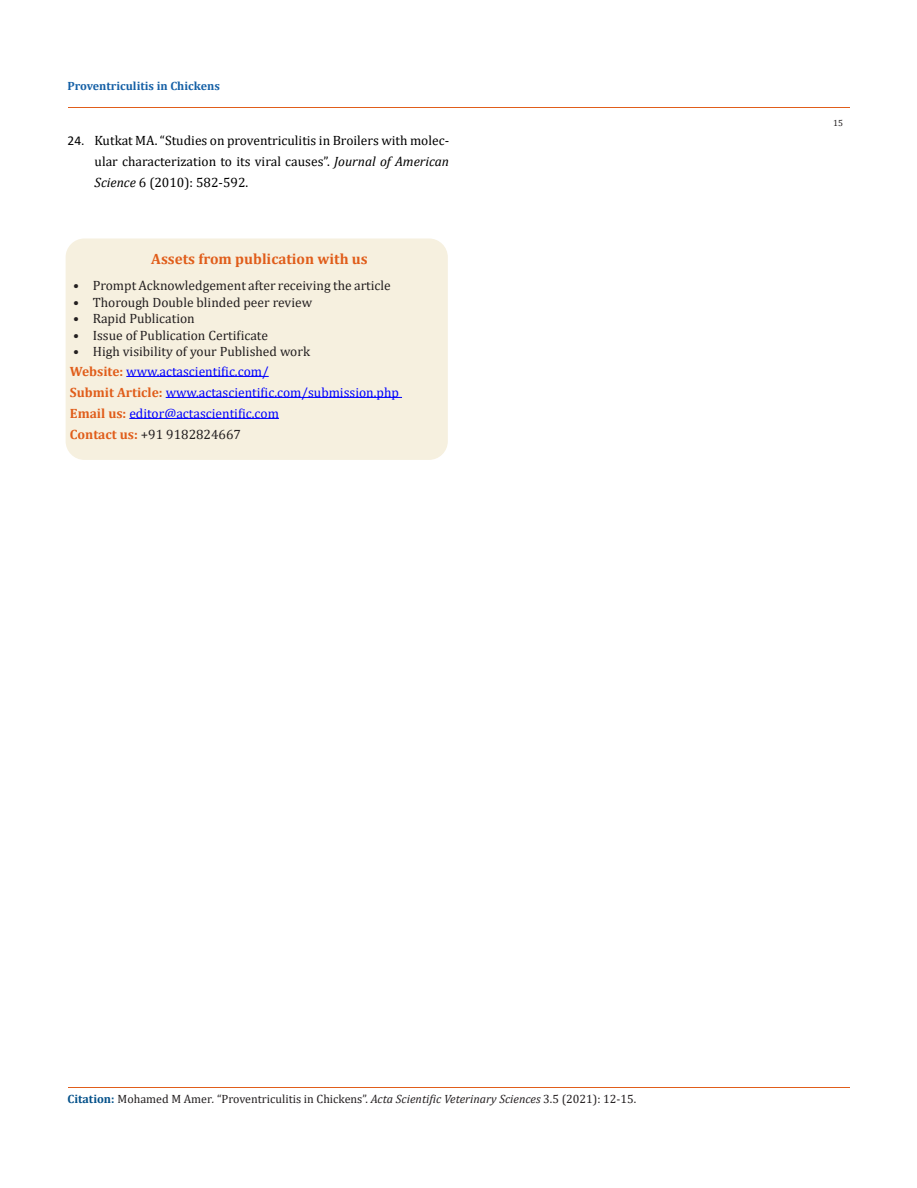
<style>
.page{position:relative;width:917px;height:1188px;background:#fff}
.page>*{position:absolute;margin:0;border:0;box-sizing:border-box;transform-origin:0 0}
.t1{font:700 15px "Cambria";color:#e05d1a}
.t2{font:13.5px "Cambria";color:#231f20}
.t3{font:13.5px/21px "Cambria";color:#000;text-align:justify}
.t4{font:13.5px "Cambria";color:#00f}
.t5{font:12px "Cambria";color:#231f20}
.t6{font:700 12px "Cambria";color:#1560a6}
.t7{font:9px "Cambria";color:#231f20}
.s1{font-family:"Calibri"}
.s2{font-style:italic}
.s3{font-weight:700;color:#e05d1a}
.s4{font-weight:700;color:#035089}
</style>
<div class="page">
<div style="left:66px;top:239px;width:381px;height:220px;background:#f6f0df;border-radius:18px"></div>
<div style="left:66px;top:238px;width:382px;height:222px;border:2px solid #f6f0df;border-radius:18px"></div>
<hr style="left:126px;top:376px;width:143px;height:1px;background:#00f">
<hr style="left:166px;top:397px;width:236px;height:1px;background:#00f">
<hr style="left:129px;top:418px;width:150px;height:1px;background:#00f">
<hr style="left:68px;top:108px;width:781px;height:1px;background:#e05d1a">
<hr style="left:68px;top:1087px;width:781px;height:1px;background:#e05d1a">
<p class="t6" style="left:68px;top:78px;width:154px">Proventriculitis in Chickens</p>
<p class="t3" style="left:94px;top:130px;width:356px;text-indent:-27px"><span class="s1">24.</span> Kutkat MA. “Studies on proventriculitis in Broilers with molec&shy;ular characterization to its viral causes”. <span class="s2">Journal of American Science</span> 6 (2010): 582-592.</p>
<p class="t1" style="left:151px;top:249px;width:218px">Assets from publication with us</p>
<p class="t2" style="left:73px;top:278px;width:319px">• Prompt Acknowledgement after receiving the article</p>
<p class="t2" style="left:73px;top:294px;width:240px">• Thorough Double blinded peer review</p>
<p class="t2" style="left:73px;top:311px;width:123px">• Rapid Publication</p>
<p class="t2" style="left:73px;top:327px;width:196px">• Issue of Publication Certificate</p>
<p class="t2" style="left:73px;top:344px;width:238px">• High visibility of your Published work</p>
<p class="t4" style="left:70px;top:363px;width:200px"><span class="s3">Website:</span> www.actascientific.com/</p>
<p class="t4" style="left:70px;top:384px;width:330px"><span class="s3">Submit Article:</span> www.actascientific.com/submission.php</p>
<p class="t4" style="left:70px;top:405px;width:210px"><span class="s3">Email us:</span> editor@actascientific.com</p>
<p class="t2" style="left:70px;top:426px;width:173px"><span class="s3">Contact us:</span> +91 9182824667</p>
<p class="t7" style="left:833px;top:118px;width:11px">15</p>
<p class="t5" style="left:68px;top:1092px;width:570px"><span class="s4">Citation:</span> Mohamed M Amer<span class="s2">.</span> “Proventriculitis in Chickens”. <span class="s2">Acta Scientific Veterinary Sciences</span> 3.5 (2021): 12-15.</p>
</div>
